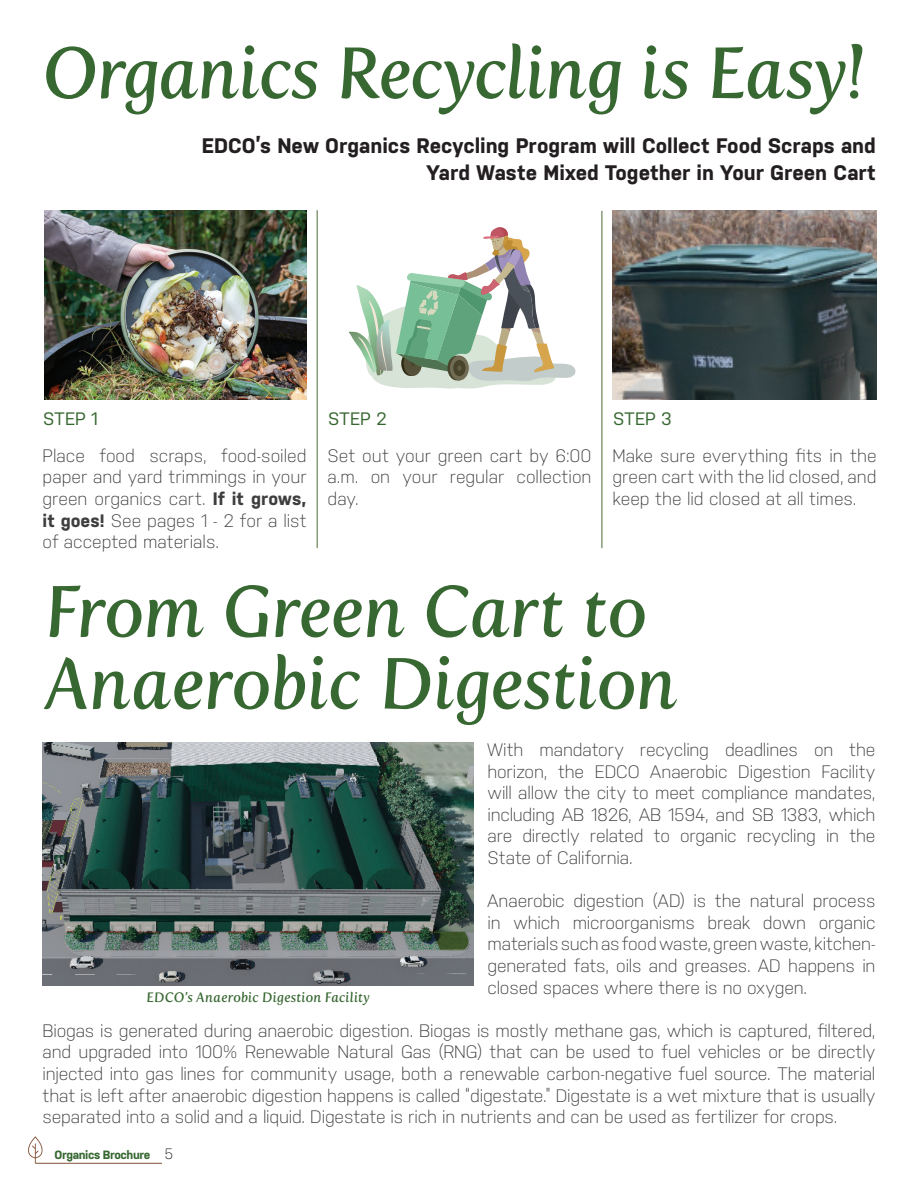
<style>
.page{position:relative;width:918px;height:1188px;background:#fff}
.page>*{position:absolute;margin:0;border:0;box-sizing:border-box;transform-origin:0 0}
.t1{font:italic 72px/72px "Fertigo Pro";letter-spacing:-.02em;color:#386832}
.t2{font:700 21px/27px "Nudista";color:#231f20;text-align:right}
.t3{font:300 18px/21.6px "Nudista";letter-spacing:-.005em;color:#3e3e3e;text-align:justify}
.t4{font:18px "Nudista";letter-spacing:.01em;color:#386832}
.t5{font:italic 13.65px "Fertigo Pro";letter-spacing:.01em;color:#386832}
.t6{font:700 12px "Nudista";letter-spacing:-.035em;color:#386832}
.s1{font-weight:700}
.s2{font-weight:300;font-size:15px;color:#231f20}
</style>
<div class="page">
<hr style="left:35px;top:1163px;width:127px;height:1px;background:#845338">
<svg style="left:28px;top:1136px;width:15px;height:27px"></svg>
<img style="left:613px;top:210px;width:263px;height:189px">
<svg style="left:349px;top:227px;width:227px;height:162px"></svg>
<img style="left:44px;top:210px;width:263px;height:189px">
<hr style="left:316px;top:210px;width:2px;height:338px;background:#889c78">
<hr style="left:601px;top:211px;width:2px;height:337px;background:#889c78">
<img style="left:43px;top:743px;width:431px;height:242px">
<h1 class="t1" style="left:42px;top:37px;width:825px">Organics Recycling is Easy!</h1>
<p class="t2" style="left:202px;top:132px;width:676px">EDCO’s New Organics Recycling Program will Collect Food Scraps and<br>Yard Waste Mixed Together in Your Green Cart</p>
<p class="t4" style="left:43px;top:408px;width:56px">STEP 1</p>
<p class="t3" style="left:43px;top:444px;width:266px">Place food scraps, food-soiled paper and yard trimmings in your green organics cart. <span class="s1">If it grows, it goes!</span> See pages 1 - 2 for a list of accepted materials.</p>
<p class="t4" style="left:328px;top:408px;width:60px">STEP 2</p>
<p class="t3" style="left:328px;top:444px;width:266px">Set out your green cart by 6:00 a.m. on your regular collection day.</p>
<p class="t4" style="left:613px;top:408px;width:60px">STEP 3</p>
<p class="t3" style="left:613px;top:444px;width:266px">Make sure everything fits in the green cart with the lid closed, and keep the lid closed at all times.</p>
<h1 class="t1" style="left:44px;top:576px;width:635px">From Green Cart to<br>Anaerobic Digestion</h1>
<p class="t3" style="left:487px;top:739px;width:390px">With mandatory recycling deadlines on the horizon, the EDCO Anaerobic Digestion Facility will allow the city to meet compliance mandates, including AB 1826, AB 1594, and SB 1383, which are directly related to organic recycling in the State of California.</p>
<p class="t3" style="left:487px;top:890px;width:390px">Anaerobic digestion (AD) is the natural process in which microorganisms break down organic materials such as food waste, green waste, kitchen&shy;generated fats, oils and greases. AD happens in closed spaces where there is no oxygen.</p>
<p class="t3" style="left:43px;top:1020px;width:834px">Biogas is generated during anaerobic digestion. Biogas is mostly methane gas, which is captured, filtered, and upgraded into 100% Renewable Natural Gas (RNG) that can be used to fuel vehicles or be directly injected into gas lines for community usage, both a renewable carbon-negative fuel source. The material that is left after anaerobic digestion happens is called “digestate.” Digestate is a wet mixture that is usually separated into a solid and a liquid. Digestate is rich in nutrients and can be used as fertilizer for crops.</p>
<p class="t5" style="left:147px;top:989px;width:225px">EDCO’s Anaerobic Digestion Facility</p>
<p class="t6" style="left:55px;top:1148px;width:120px">Organics Brochure <span class="s2">5</span></p>
</div>
